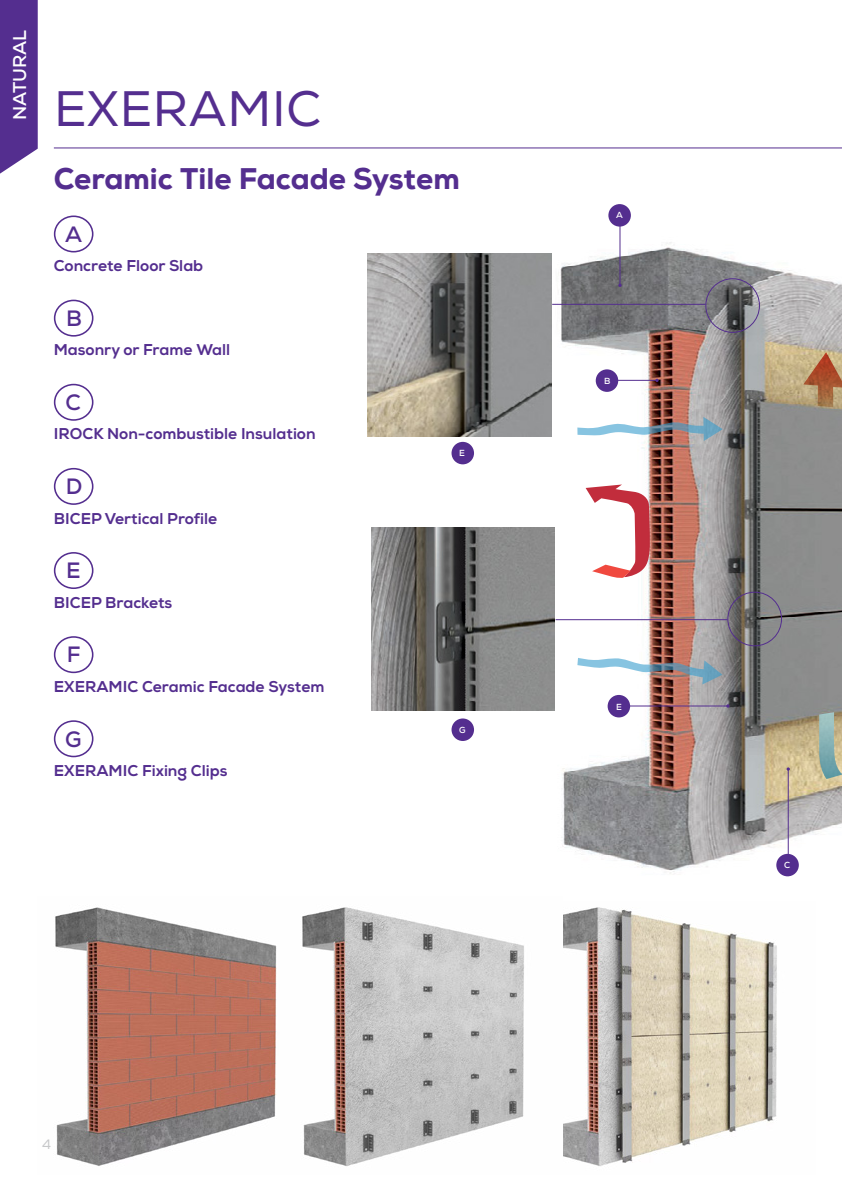
<style>
.page{position:relative;width:842px;height:1191px;background:#fff}
.page>*{position:absolute;margin:0;border:0;box-sizing:border-box;transform-origin:0 0}
.t1{font:49.8px "Nexa";letter-spacing:.015em;color:#542e8f}
.t2{font:800 29.8px "Nexa";color:#542e8f}
.t3{font:700 22.2px "Nexa";color:#542e8f}
.t4{font:700 18.4px "Nexa";letter-spacing:-.01em;color:#fff}
.t5{font:800 15.6px "Nexa";color:#542e8f}
.t6{font:13.6px "Nexa";color:#c7c8ca}
.t7{font:700 8.8px "Nexa";color:#fff}
</style>
<div class="page">
<img style="left:550px;top:237px;width:292px;height:640px">
<svg style="left:803px;top:352px;width:39px;height:55px;background:#b5845d"></svg>
<div style="left:728px;top:592px;width:54px;height:54px;border:1px solid #542e8f;border-radius:50%"></div>
<div style="left:705px;top:278px;width:55px;height:55px;border:1px solid #542e8f;border-radius:50%"></div>
<svg style="left:819px;top:712px;width:23px;height:67px;background:#9bb2a5"></svg>
<div style="left:608px;top:204px;width:23px;height:23px;background:#542e8f;border-radius:50%"></div>
<div style="left:776px;top:854px;width:23px;height:22px;background:#542e8f;border-radius:50%"></div>
<div style="left:451px;top:442px;width:23px;height:22px;background:#542e8f;border-radius:50%"></div>
<div style="left:451px;top:718px;width:23px;height:23px;background:#542e8f;border-radius:50%"></div>
<div style="left:608px;top:695px;width:22px;height:22px;background:#542e8f;border-radius:50%"></div>
<div style="left:596px;top:369px;width:22px;height:23px;background:#542e8f;border-radius:50%"></div>
<hr style="left:620px;top:224px;width:1px;height:61px;background:#542e8f">
<hr style="left:627px;top:705px;width:101px;height:1px;background:#542e8f">
<hr style="left:788px;top:769px;width:1px;height:89px;background:#542e8f">
<hr style="left:615px;top:380px;width:42px;height:1px;background:#542e8f">
<svg style="left:586px;top:484px;width:64px;height:94px"></svg>
<svg style="left:577px;top:417px;width:146px;height:24px"></svg>
<svg style="left:577px;top:658px;width:145px;height:26px"></svg>
<img style="left:371px;top:527px;width:183px;height:183px">
<img style="left:368px;top:253px;width:183px;height:183px">
<hr style="left:555px;top:619px;width:173px;height:1px;background:#542e8f">
<hr style="left:552px;top:304px;width:153px;height:1px;background:#542e8f">
<img style="left:563px;top:907px;width:214px;height:259px">
<img style="left:55px;top:907px;width:222px;height:259px">
<img style="left:302px;top:907px;width:222px;height:259px">
<svg style="left:0;top:0;width:38px;height:174px;background:#613e97"></svg>
<div style="left:54px;top:215px;width:39px;height:37px;border:2px solid #542e8f;border-radius:50%"></div>
<div style="left:54px;top:300px;width:39px;height:36px;border:2px solid #542e8f;border-radius:50%"></div>
<div style="left:54px;top:384px;width:39px;height:37px;border:2px solid #542e8f;border-radius:50%"></div>
<div style="left:54px;top:468px;width:39px;height:37px;border:2px solid #542e8f;border-radius:50%"></div>
<div style="left:54px;top:552px;width:39px;height:37px;border:2px solid #542e8f;border-radius:50%"></div>
<div style="left:54px;top:636px;width:39px;height:37px;border:2px solid #542e8f;border-radius:50%"></div>
<div style="left:54px;top:720px;width:39px;height:37px;border:2px solid #542e8f;border-radius:50%"></div>
<hr style="left:54px;top:147px;width:788px;height:1px;background:#542e8f">
<p class="t4" style="left:8px;top:120px;width:91px;rotate:-90deg">NATURAL</p>
<h1 class="t1" style="left:54px;top:78px;width:269px">EXERAMIC</h1>
<h2 class="t2" style="left:54px;top:160px;width:407px">Ceramic Tile Facade System</h2>
<h3 class="t3" style="left:65px;top:220px;width:19px">A</h3>
<p class="t5" style="left:54px;top:256px;width:151px">Concrete Floor Slab</p>
<h3 class="t3" style="left:66px;top:304px;width:17px">B</h3>
<p class="t5" style="left:54px;top:340px;width:178px">Masonry or Frame Wall</p>
<h3 class="t3" style="left:66px;top:388px;width:17px">C</h3>
<p class="t5" style="left:54px;top:424px;width:263px">IROCK Non-combustible Insulation</p>
<h3 class="t3" style="left:66px;top:472px;width:18px">D</h3>
<p class="t5" style="left:54px;top:508px;width:165px">BICEP Vertical Profile</p>
<h3 class="t3" style="left:66px;top:556px;width:16px">E</h3>
<p class="t5" style="left:54px;top:593px;width:120px">BICEP Brackets</p>
<h3 class="t3" style="left:67px;top:640px;width:15px">F</h3>
<p class="t5" style="left:54px;top:677px;width:272px">EXERAMIC Ceramic Facade System</p>
<h3 class="t3" style="left:65px;top:724px;width:18px">G</h3>
<p class="t5" style="left:54px;top:761px;width:175px">EXERAMIC Fixing Clips</p>
<p class="t7" style="left:459px;top:447px;width:7px">E</p>
<p class="t7" style="left:459px;top:724px;width:8px">G</p>
<p class="t7" style="left:616px;top:209px;width:8px">A</p>
<p class="t7" style="left:604px;top:375px;width:8px">B</p>
<p class="t7" style="left:616px;top:701px;width:7px">E</p>
<p class="t6" style="left:42px;top:1136px;width:10px">4</p>
<p class="t7" style="left:784px;top:859px;width:8px">C</p>
</div>
